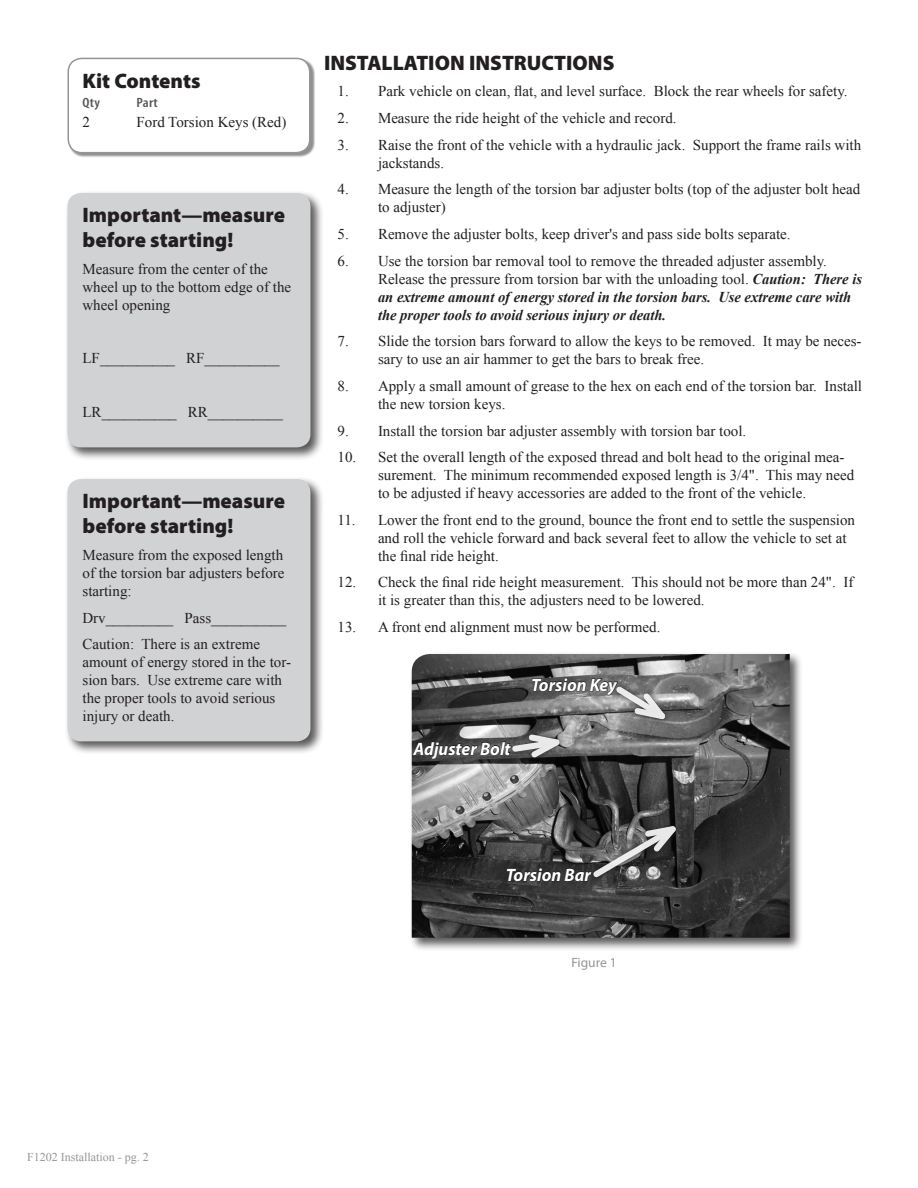
<style>
.page{position:relative;width:918px;height:1188px;background:#fff}
.page>*{position:absolute;margin:0;border:0;box-sizing:border-box;transform-origin:0 0}
.Headline{font:900 21px/25.2px "Myriad Pro";color:#231f20}
.t1{font:italic 700 18px "Myriad Pro";color:#fff}
.Numbered_List{font:15px/18px "Times New Roman";color:#231f20}
.Body_text{font:15px/18px "Times New Roman";color:#231f20}
.Numbered_List-2{font:italic 700 15px/18px "Times New Roman";color:#231f20}
.parts{font:15px "Times New Roman";color:#231f20}
.t2{font:13.5px "Myriad Pro";color:#939598}
.Parts_Column_Headers{font:600 condensed 13.5px "Myriad Pro";letter-spacing:.02em;color:#57585a;scale:1.11 1}
.t3{font:12px "Times New Roman";color:#939598}
.s1{font-weight:400;font-style:normal}
</style>
<div class="page">
<div style="left:409px;top:651px;width:394px;height:300px;background:#231f20;opacity:.75"></div>
<img style="left:412px;top:654px;width:378px;height:284px">
<div style="left:507px;top:730px;width:59px;height:34px;background:#231f20;opacity:.9"></div>
<svg style="left:412px;top:677px;width:265px;height:86px;background:#666"></svg>
<svg style="left:506px;top:820px;width:182px;height:62px;background:#535353"></svg>
<div style="left:68px;top:58px;width:247px;height:100px;background:#231f20;opacity:.5"></div>
<div style="left:68px;top:58px;width:242px;height:95px;background:#fff;border-radius:14px"></div>
<div style="left:68px;top:58px;width:242px;height:95px;border:2px solid #939598;border-radius:14px"></div>
<div style="left:65px;top:190px;width:259px;height:271px;background:#231f20;opacity:.75"></div>
<div style="left:68px;top:193px;width:242px;height:254px;background:#d1d2d4;border-radius:14px"></div>
<div style="left:65px;top:476px;width:259px;height:279px;background:#231f20;opacity:.75"></div>
<div style="left:68px;top:479px;width:242px;height:262px;background:#d1d2d4;border-radius:14px"></div>
<p class="Headline" style="left:82px;top:68px;width:120px">Kit Contents</p>
<p class="Parts_Column_Headers" style="left:82px;top:95px;width:17px">Qty</p>
<p class="Parts_Column_Headers" style="left:136px;top:95px;width:21px">Part</p>
<p class="parts" style="left:82px;top:112px;width:9px">2</p>
<p class="parts" style="left:136px;top:112px;width:151px">Ford Torsion Keys (Red)</p>
<p class="Headline" style="left:82px;top:202px;width:204px">Important—measure before starting!</p>
<p class="Body_text" style="left:82px;top:260px;width:210px">Measure from the center of the wheel up to the bottom edge of the wheel opening</p>
<p class="Body_text" style="left:82px;top:349px;width:199px">LF__________ RF__________</p>
<p class="Body_text" style="left:82px;top:402px;width:202px">LR__________ RR__________</p>
<p class="Headline" style="left:82px;top:488px;width:204px">Important—measure before starting!</p>
<p class="Body_text" style="left:82px;top:546px;width:204px;text-align:justify">Measure from the exposed length of the torsion bar adjusters before starting:</p>
<p class="Body_text" style="left:82px;top:609px;width:205px">Drv_________ Pass__________</p>
<p class="Body_text" style="left:82px;top:635px;width:210px">Caution: There is an extreme amount of energy stored in the tor&shy;sion bars. Use extreme care with the proper tools to avoid serious injury or death.</p>
<p class="Headline" style="left:324px;top:49px;width:292px">INSTALLATION INSTRUCTIONS</p>
<p class="Numbered_List" style="left:338px;top:82px;width:512px">1. Park vehicle on clean, flat, and level surface. Block the rear wheels for safety.</p>
<p class="Numbered_List" style="left:338px;top:109px;width:341px">2. Measure the ride height of the vehicle and record.</p>
<p class="Numbered_List" style="left:378px;top:135px;width:485px;text-indent:-40px">3. Raise the front of the vehicle with a hydraulic jack. Support the frame rails with jackstands.</p>
<p class="Numbered_List" style="left:378px;top:180px;width:484px;text-indent:-40px">4. Measure the length of the torsion bar adjuster bolts (top of the adjuster bolt head to adjuster)</p>
<p class="Numbered_List" style="left:338px;top:225px;width:455px">5. Remove the adjuster bolts, keep driver's and pass side bolts separate.</p>
<p class="Numbered_List-2" style="left:378px;top:251px;width:486px;text-indent:-40px"><span class="s1">6. Use the torsion bar removal tool to remove the threaded adjuster assembly.<br>Release the pressure from torsion bar with the unloading tool.</span> Caution: There is an extreme amount of energy stored in the torsion bars. Use extreme care with the proper tools to avoid serious injury or death.</p>
<p class="Numbered_List" style="left:378px;top:332px;width:485px;text-indent:-40px">7. Slide the torsion bars forward to allow the keys to be removed. It may be neces&shy;sary to use an air hammer to get the bars to break free.</p>
<p class="Numbered_List" style="left:378px;top:377px;width:486px;text-indent:-40px">8. Apply a small amount of grease to the hex on each end of the torsion bar. Install the new torsion keys.</p>
<p class="Numbered_List" style="left:338px;top:421px;width:410px">9. Install the torsion bar adjuster assembly with torsion bar tool.</p>
<p class="Numbered_List" style="left:378px;top:448px;width:478px;text-indent:-40px">10. Set the overall length of the exposed thread and bolt head to the original mea&shy;surement. The minimum recommended exposed length is 3/4". This may need to be adjusted if heavy accessories are added to the front of the vehicle.</p>
<p class="Numbered_List" style="left:378px;top:511px;width:479px;text-indent:-40px">11. Lower the front end to the ground, bounce the front end to settle the suspension and roll the vehicle forward and back several feet to allow the vehicle to set at the final ride height.</p>
<p class="Numbered_List" style="left:378px;top:573px;width:477px;text-indent:-40px">12. Check the final ride height measurement. This should not be more than 24". If it is greater than this, the adjusters need to be lowered.</p>
<p class="Numbered_List" style="left:338px;top:618px;width:324px">13. A front end alignment must now be performed.</p>
<p class="t1" style="left:413px;top:737px;width:99px">Adjuster Bolt</p>
<p class="t1" style="left:531px;top:673px;width:87px">Torsion Key</p>
<p class="t1" style="left:506px;top:863px;width:87px">Torsion Bar</p>
<p class="t2" style="left:571px;top:954px;width:47px">Figure 1</p>
<p class="t3" style="left:27px;top:1149px;width:123px">F1202 Installation - pg. 2</p>
</div>
